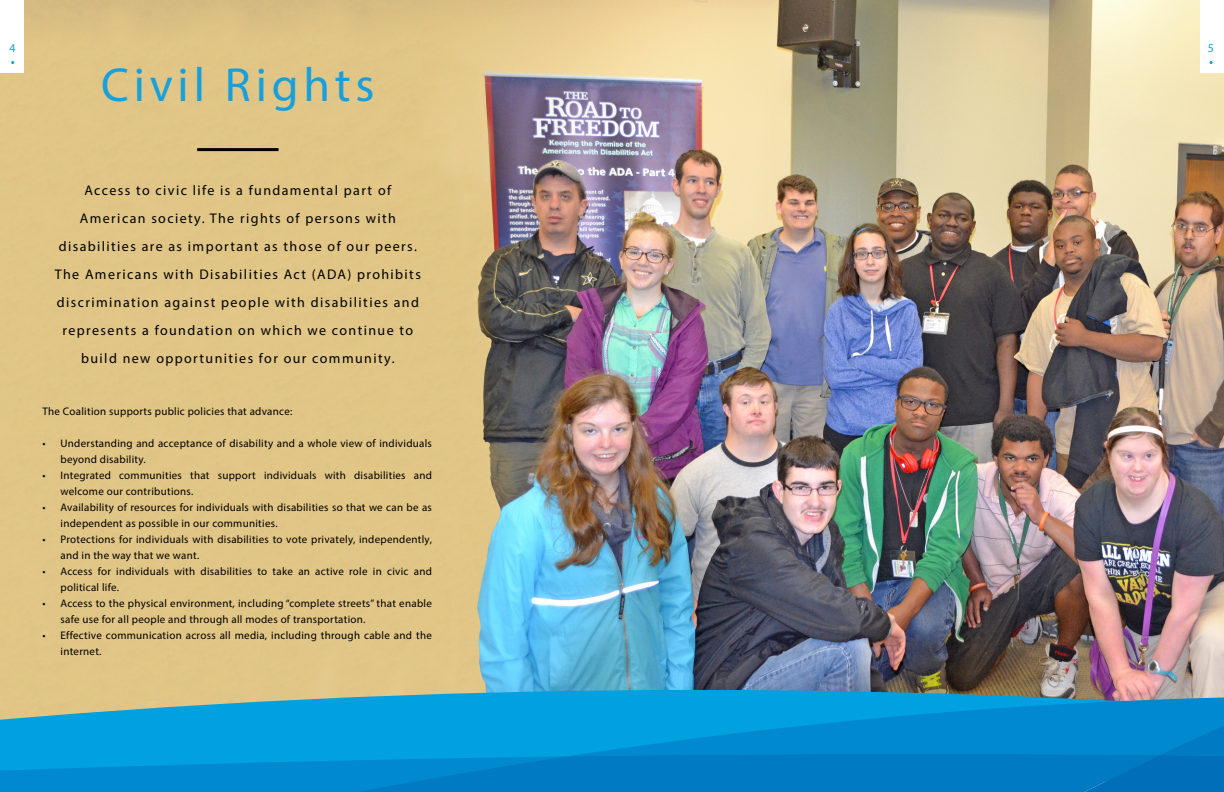
<style>
.page{position:relative;width:1224px;height:792px;background:#fff}
.page>*{position:absolute;margin:0;border:0;box-sizing:border-box;transform-origin:0 0}
.t1{font:48px "Myriad Pro";letter-spacing:.1em;color:#17a0db}
.t2{font:14px/28px "Myriad Pro";letter-spacing:.1em;color:#000;text-align:center}
.t3{font:12px "Myriad Pro";color:#17a0db}
.t4{font:11px/16px "Myriad Pro";letter-spacing:.025em;color:#000}
</style>
<div class="page">
<img style="left:0;top:0;width:1224px;height:690px">
<img style="left:0;top:690px;width:1224px;height:6px">
<svg style="left:0;top:696px;width:1224px;height:96px;background:#0890ce"></svg>
<hr style="left:197px;top:148px;width:82px;height:3px;background:#000">
<div style="left:0;top:0;width:24px;height:72px;background:#fff"></div>
<div style="left:1200px;top:0;width:24px;height:72px;background:#fff"></div>
<p class="t3" style="left:10px;top:40px;width:8px">4</p>
<p class="t3" style="left:1208px;top:40px;width:8px">5</p>
<h1 class="t1" style="left:101px;top:56px;width:275px">Civil Rights</h1>
<p class="t2" style="left:55px;top:176px;width:368px">Access to civic life is a fundamental part of American society. The rights of persons with disabilities are as important as those of our peers.<br>The Americans with Disabilities Act (ADA) prohibits discrimination against people with disabilities and represents a foundation on which we continue to build new opportunities for our community.</p>
<p class="t4" style="left:43px;top:403px;width:251px">The Coalition supports public policies that advance:</p>
<p class="t4" style="left:61px;top:435px;width:373px;text-indent:-18px">• Understanding and acceptance of disability and a whole view of individuals beyond disability.</p>
<p class="t4" style="left:61px;top:467px;width:373px;text-indent:-18px">• Integrated communities that support individuals with disabilities and welcome our contributions.</p>
<p class="t4" style="left:61px;top:499px;width:373px;text-indent:-18px">• Availability of resources for individuals with disabilities so that we can be as independent as possible in our communities.</p>
<p class="t4" style="left:61px;top:531px;width:373px;text-indent:-18px">• Protections for individuals with disabilities to vote privately, independently, and in the way that we want.</p>
<p class="t4" style="left:61px;top:563px;width:373px;text-indent:-18px">• Access for individuals with disabilities to take an active role in civic and political life.</p>
<p class="t4" style="left:61px;top:595px;width:373px;text-indent:-18px">• Access to the physical environment, including “complete streets” that enable safe use for all people and through all modes of transportation.</p>
<p class="t4" style="left:61px;top:627px;width:373px;text-indent:-18px">• Effective communication across all media, including through cable and the internet.</p>
</div>
